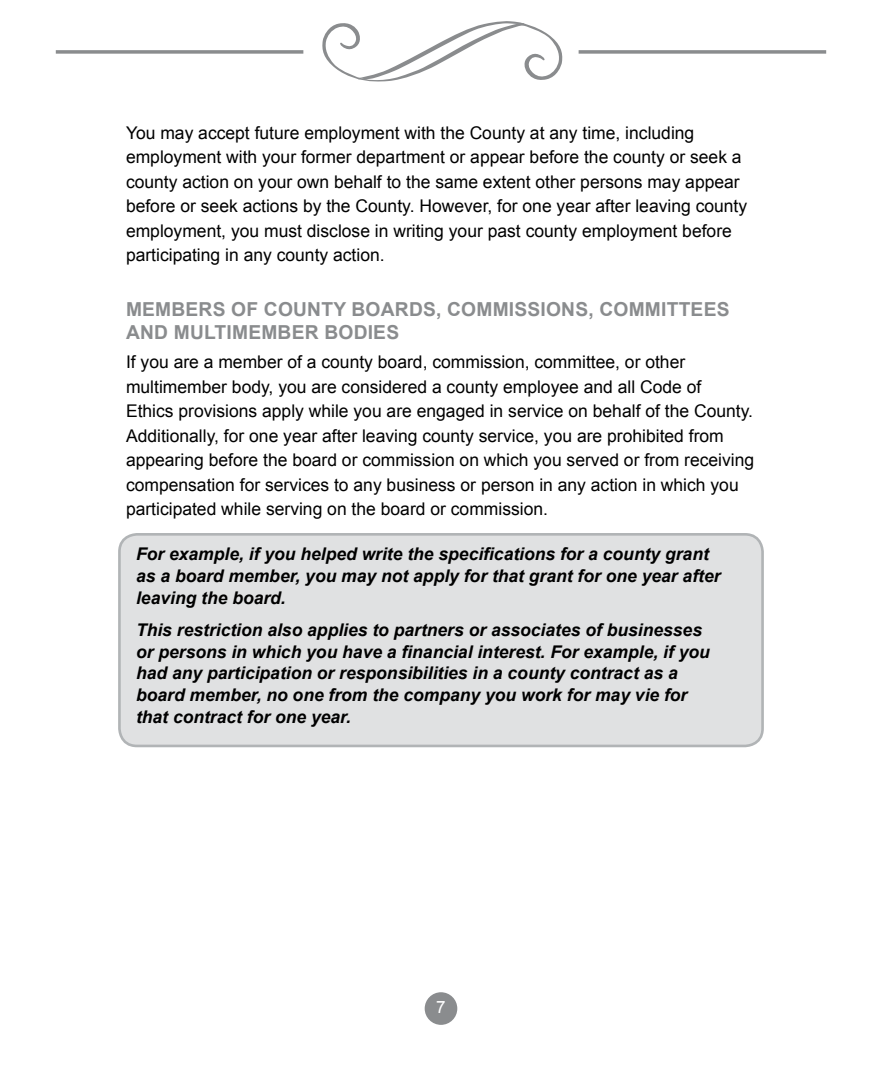
<style>
.page{position:relative;width:882px;height:1071px;background:#fff}
.page>*{position:absolute;margin:0;border:0;box-sizing:border-box;transform-origin:0 0}
.t1{font:700 19.25px/23.1px "Arial";letter-spacing:.01em;color:#8a8c8e}
.t2{font:17.5px/24.5px "Arial";color:#000}
.t3{font:italic 700 17.5px/21.9px "Arial";color:#000}
.t4{font:16.97px "Arial";color:#fff}
</style>
<div class="page">
<svg style="left:322px;top:21px;width:241px;height:61px"></svg>
<svg style="left:56px;top:50px;width:247px;height:4px"></svg>
<svg style="left:579px;top:50px;width:247px;height:4px"></svg>
<div style="left:119px;top:534px;width:644px;height:212px;background:#e0e1e2;border-radius:18px"></div>
<div style="left:118px;top:533px;width:646px;height:214px;border:3px solid #b1b4b6;border-radius:18px"></div>
<div style="left:425px;top:992px;width:32px;height:33px;background:#8a8c8e;border-radius:50%"></div>
<p class="t2" style="left:126px;top:121px;width:623px">You may accept future employment with the County at any time, including employment with your former department or appear before the county or seek a county action on your own behalf to the same extent other persons may appear before or seek actions by the County. However, for one year after leaving county employment, you must disclose in writing your past county employment before participating in any county action.</p>
<p class="t1" style="left:126px;top:298px;width:605px">MEMBERS OF COUNTY BOARDS, COMMISSIONS, COMMITTEES<br>AND MULTIMEMBER BODIES</p>
<p class="t2" style="left:126px;top:350px;width:630px">If you are a member of a county board, commission, committee, or other multimember body, you are considered a county employee and all Code of<br>Ethics provisions apply while you are engaged in service on behalf of the County.<br>Additionally, for one year after leaving county service, you are prohibited from appearing before the board or commission on which you served or from receiving compensation for services to any business or person in any action in which you participated while serving on the board or commission.</p>
<p class="t3" style="left:136px;top:543px;width:586px">For example, if you helped write the specifications for a county grant as a board member, you may not apply for that grant for one year after leaving the board.</p>
<p class="t3" style="left:136px;top:619px;width:575px">This restriction also applies to partners or associates of businesses or persons in which you have a financial interest. For example, if you had any participation or responsibilities in a county contract as a board member, no one from the company you work for may vie for that contract for one year.</p>
<p class="t4" style="left:436px;top:996px;width:11px">7</p>
</div>
